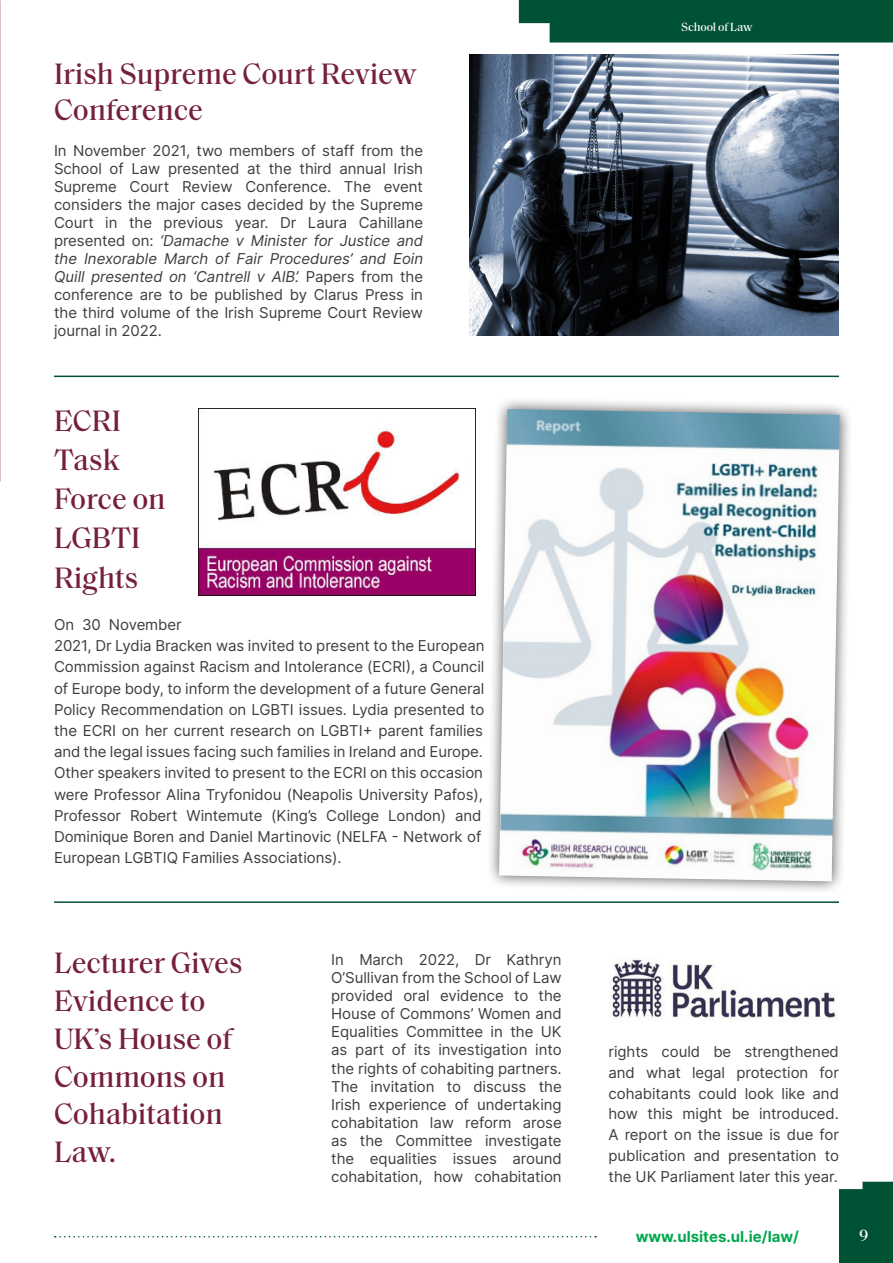
<style>
.page{position:relative;width:893px;height:1263px;background:#fff}
.page>*{position:absolute;margin:0;border:0;box-sizing:border-box;transform-origin:0 0}
.t1{font:500 30px/37.8px "Saol Text";letter-spacing:-.005em;color:#751e3e}
.t2{font:500 16.5px "Saol Text";color:#fff}
.t3{font:15px/18px "Inter";letter-spacing:-.005em;color:#3e3e3f;text-align:justify}
.t4{font:700 15px "Inter";color:#00a84e}
.t5{font:500 12px "Saol Text";letter-spacing:-.015em;color:#fff}
.s1{font-style:italic}
</style>
<div class="page">
<div style="left:839px;top:1182px;width:54px;height:81px;background:#005235"></div>
<div style="left:519px;top:0;width:374px;height:43px;background:#005235"></div>
<svg style="left:55px;top:1236px;width:541px;height:1px"></svg>
<img style="left:470px;top:54px;width:369px;height:282px">
<img style="left:199px;top:408px;width:276px;height:187px">
<div style="left:486px;top:396px;width:367px;height:498px;background:#231f20;opacity:.75"></div>
<img style="left:499px;top:409px;width:341px;height:472px">
<img style="left:610px;top:958px;width:226px;height:62px">
<hr style="left:54px;top:376px;width:785px;height:1px;background:#005235">
<hr style="left:54px;top:901px;width:785px;height:2px;background:#005235">
<p class="t1" style="left:54px;top:54px;width:364px;line-height:36px">Irish Supreme Court Review<br>Conference</p>
<p class="t3" style="left:54px;top:141px;width:371px">In November 2021, two members of staff from the School of Law presented at the third annual Irish Supreme Court Review Conference. The event considers the major cases decided by the Supreme Court in the previous year. Dr Laura Cahillane presented on: <span class="s1">‘Damache v Minister for Justice and the Inexorable March of Fair Procedures’ and Eoin Quill presented on ‘Cantrell v AIB’.</span> Papers from the conference are to be published by Clarus Press in the third volume of the Irish Supreme Court Review journal in 2022.</p>
<p class="t1" style="left:54px;top:399px;width:113px;line-height:39.2px">ECRI<br>Task<br>Force on<br>LGBTI<br>Rights</p>
<p class="t3" style="left:54px;top:614px;width:432px;line-height:21.1px;text-align:left">On 30 November<br>2021, Dr Lydia Bracken was invited to present to the European Commission against Racism and Intolerance (ECRI), a Council of Europe body, to inform the development of a future General Policy Recommendation on LGBTI issues. Lydia presented to the ECRI on her current research on LGBTI+ parent families and the legal issues facing such families in Ireland and Europe.<br>Other speakers invited to present to the ECRI on this occasion were Professor Alina Tryfonidou (Neapolis University Pafos), Professor Robert Wintemute (King’s College London) and Dominique Boren and Daniel Martinovic (NELFA - Network of European LGBTIQ Families Associations).</p>
<p class="t1" style="left:54px;top:942px;width:190px">Lecturer Gives<br>Evidence to<br>UK’s House of<br>Commons on<br>Cohabitation<br>Law.</p>
<p class="t3" style="left:331px;top:950px;width:232px">In March 2022, Dr Kathryn O’Sullivan from the School of Law provided oral evidence to the House of Commons’ Women and Equalities Committee in the UK as part of its investigation into the rights of cohabiting partners.<br>The invitation to discuss the Irish experience of undertaking cohabitation law reform arose as the Committee investigate the equalities issues around cohabitation, how cohabitation</p>
<p class="t5" style="left:681px;top:18px;width:73px">School of Law</p>
<p class="t3" style="left:608px;top:1041px;width:232px;line-height:20.9px">rights could be strengthened and what legal protection for cohabitants could look like and how this might be introduced.<br>A report on the issue is due for publication and presentation to the UK Parliament later this year.</p>
<p class="t4" style="left:636px;top:1225px;width:165px">www.ulsites.ul.ie/law/</p>
<p class="t2" style="left:859px;top:1224px;width:11px">9</p>
</div>
